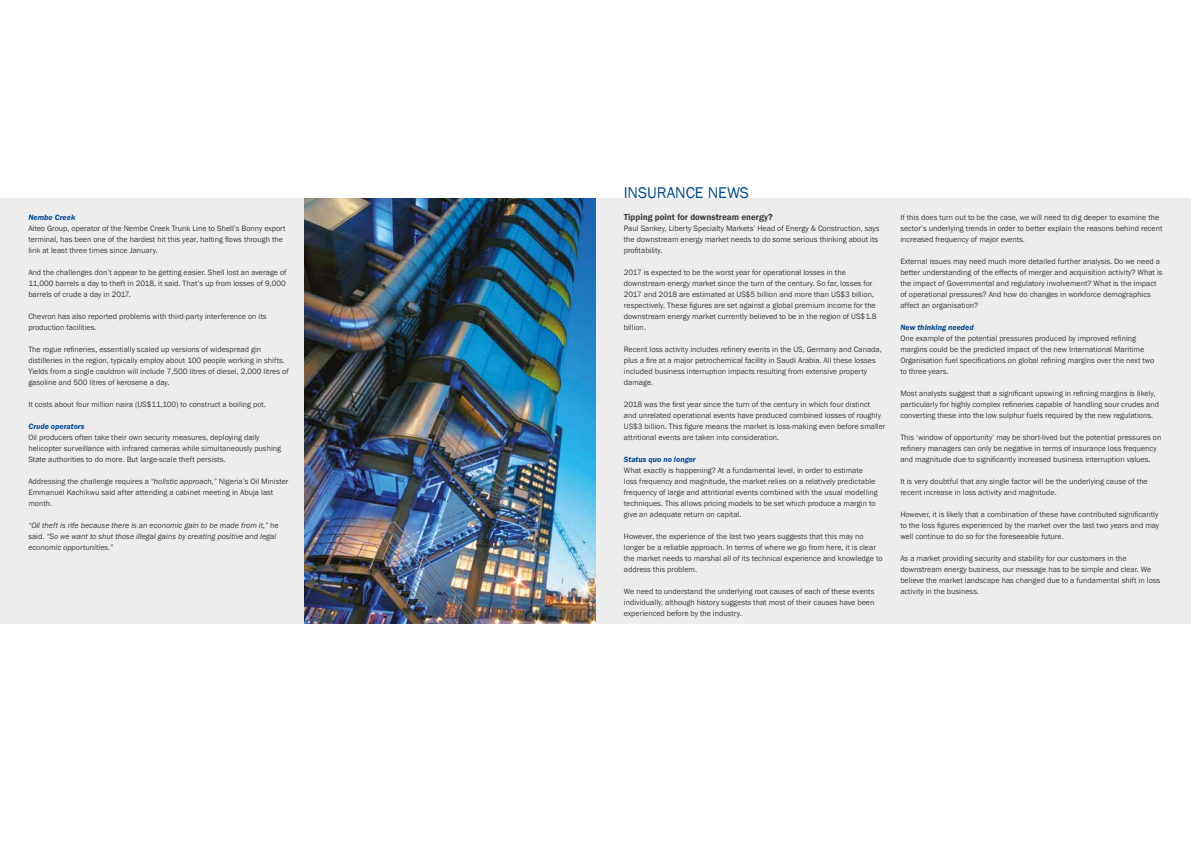
<style>
.page{position:relative;width:1191px;height:842px;background:#fff}
.page>*{position:absolute;margin:0;border:0;box-sizing:border-box;transform-origin:0 0}
.t1{font:16px "Franklin Gothic";letter-spacing:-.005em;color:#004b93}
.t2{font:600 9px "Franklin Gothic";color:#3c3c3b}
.t3{font:8px/11px "Franklin Gothic";color:#3c3c3b}
.t4{font:italic 8px/11px "Franklin Gothic";color:#3c3c3b}
.t5{font:8px "Franklin Gothic URW Dem Ita";color:#004b93}
.s1{font-style:italic}
.s2{font-style:normal}
</style>
<div class="page">
<div style="left:0;top:198px;width:1191px;height:426px;background:#ededed"></div>
<img style="left:305px;top:198px;width:290px;height:426px">
<p class="t5" style="left:28px;top:212px;width:49px">Nembe Creek</p>
<p class="t3" style="left:28px;top:223px;width:259px">Aiteo Group, operator of the Nembe Creek Trunk Line to Shell’s Bonny export terminal, has been one of the hardest hit this year, halting flows through the link at least three times since January.</p>
<p class="t3" style="left:28px;top:267px;width:260px;text-align:justify">And the challenges don’t appear to be getting easier. Shell lost an average of 11,000 barrels a day to theft in 2018, it said. That’s up from losses of 9,000 barrels of crude a day in 2017.</p>
<p class="t3" style="left:28px;top:311px;width:240px">Chevron has also reported problems with third-party interference on its production facilities.</p>
<p class="t3" style="left:28px;top:344px;width:262px">The rogue refineries, essentially scaled up versions of widespread gin distilleries in the region, typically employ about 100 people working in shifts.<br>Yields from a single cauldron will include 7,500 litres of diesel, 2,000 litres of gasoline and 500 litres of kerosene a day.</p>
<p class="t3" style="left:28px;top:399px;width:239px">It costs about four million naira (US$11,100) to construct a boiling pot.</p>
<p class="t5" style="left:28px;top:421px;width:58px">Crude operators</p>
<p class="t3" style="left:28px;top:432px;width:254px">Oil producers often take their own security measures, deploying daily helicopter surveillance with infrared cameras while simultaneously pushing<br>State authorities to do more. But large-scale theft persists.</p>
<p class="t3" style="left:28px;top:476px;width:262px">Addressing the challenge requires a <span class="s1">“holistic approach,”</span> Nigeria’s Oil Minister<br>Emmanuel Kachikwu said after attending a cabinet meeting in Abuja last month.</p>
<p class="t4" style="left:28px;top:520px;width:252px">“Oil theft is rife because there is an economic gain to be made from it,” <span class="s2">he said.</span> “So we want to shut those illegal gains by creating positive and legal economic opportunities.”</p>
<h1 class="t1" style="left:624px;top:183px;width:127px">INSURANCE NEWS</h1>
<p class="t2" style="left:624px;top:212px;width:150px">Tipping point for downstream energy?</p>
<p class="t3" style="left:624px;top:223px;width:257px">Paul Sankey, Liberty Specialty Markets’ Head of Energy &amp; Construction, says the downstream energy market needs to do some serious thinking about its profitability.</p>
<p class="t3" style="left:624px;top:267px;width:254px">2017 is expected to be the worst year for operational losses in the downstream energy market since the turn of the century. So far, losses for 2017 and 2018 are estimated at US$5 billion and more than US$3 billion, respectively. These figures are set against a global premium income for the downstream energy market currently believed to be in the region of US$1.8 billion.</p>
<p class="t3" style="left:624px;top:344px;width:259px">Recent loss activity includes refinery events in the US, Germany and Canada, plus a fire at a major petrochemical facility in Saudi Arabia. All these losses included business interruption impacts resulting from extensive property damage.</p>
<p class="t3" style="left:624px;top:399px;width:263px">2018 was the first year since the turn of the century in which four distinct<br>and unrelated operational events have produced combined losses of roughly US$3 billion. This figure means the market is loss-making even before smaller attritional events are taken into consideration.</p>
<p class="t5" style="left:624px;top:454px;width:73px">Status quo no longer</p>
<p class="t3" style="left:624px;top:465px;width:255px">What exactly is happening? At a fundamental level, in order to estimate loss frequency and magnitude, the market relies on a relatively predictable frequency of large and attritional events combined with the usual modelling techniques. This allows pricing models to be set which produce a margin to give an adequate return on capital.</p>
<p class="t3" style="left:624px;top:531px;width:260px">However, the experience of the last two years suggests that this may no longer be a reliable approach. In terms of where we go from here, it is clear the market needs to marshal all of its technical experience and knowledge to address this problem.</p>
<p class="t3" style="left:624px;top:586px;width:252px;text-align:justify">We need to understand the underlying root causes of each of these events individually, although history suggests that most of their causes have been experienced before by the industry.</p>
<p class="t3" style="left:900px;top:212px;width:264px">If this does turn out to be the case, we will need to dig deeper to examine the sector’s underlying trends in order to better explain the reasons behind recent increased frequency of major events.</p>
<p class="t3" style="left:900px;top:256px;width:264px">External issues may need much more detailed further analysis. Do we need a better understanding of the effects of merger and acquisition activity? What is the impact of Governmental and regulatory involvement? What is the impact of operational pressures? And how do changes in workforce demographics affect an organisation?</p>
<p class="t5" style="left:900px;top:322px;width:75px">New thinking needed</p>
<p class="t3" style="left:900px;top:333px;width:255px">One example of the potential pressures produced by improved refining margins could be the predicted impact of the new International Maritime Organisation fuel specifications on global refining margins over the next two to three years.</p>
<p class="t3" style="left:900px;top:388px;width:260px">Most analysts suggest that a significant upswing in refining margins is likely, particularly for highly complex refineries capable of handling sour crudes and converting these into the low sulphur fuels required by the new regulations.</p>
<p class="t3" style="left:900px;top:432px;width:262px">This ‘window of opportunity’ may be short-lived but the potential pressures on refinery managers can only be negative in terms of insurance loss frequency and magnitude due to significantly increased business interruption values.</p>
<p class="t3" style="left:900px;top:476px;width:249px">It is very doubtful that any single factor will be the underlying cause of the recent increase in loss activity and magnitude.</p>
<p class="t3" style="left:900px;top:509px;width:260px;text-align:justify">However, it is likely that a combination of these have contributed significantly to the loss figures experienced by the market over the last two years and may well continue to do so for the foreseeable future.</p>
<p class="t3" style="left:900px;top:553px;width:261px">As a market providing security and stability for our customers in the downstream energy business, our message has to be simple and clear. We believe the market landscape has changed due to a fundamental shift in loss activity in the business.</p>
</div>
